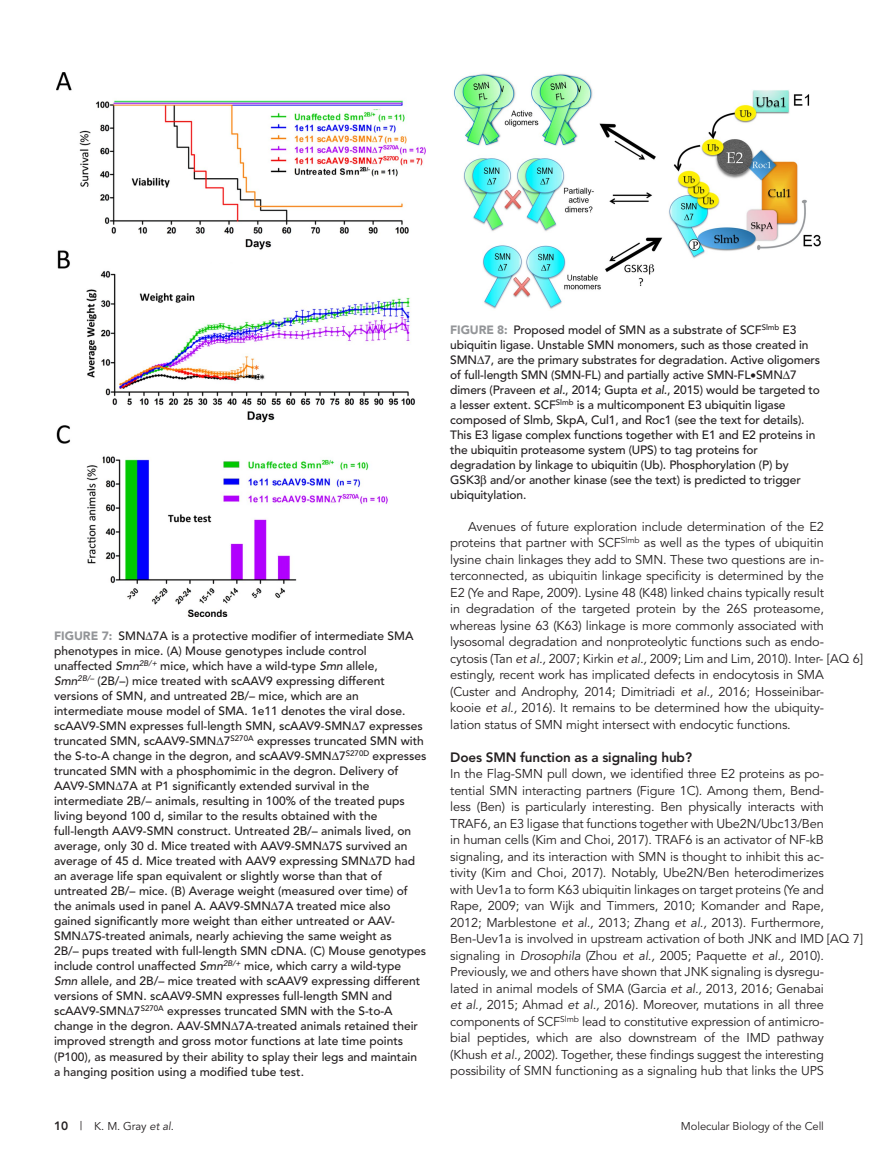
<style>
.page{position:relative;width:878px;height:1175px;background:#fff}
.page>*{position:absolute;margin:0;border:0;box-sizing:border-box;transform-origin:0 0}
.t1{font:800 13.5px "Avenir";letter-spacing:-.01em;color:#231f20}
.ParaFL{font:12.75px/16.5px "Avenir";letter-spacing:-.01em;color:#231f20}
.Para{font:12.75px/16.5px "Avenir";letter-spacing:-.01em;color:#231f20}
.FigCaption{font:500 12px/15px "Avenir";color:#231f20}
.t2{font:11.25px "Avenir";letter-spacing:-.01em;color:#231f20}
.s1{font-weight:900;color:#939598}
.s2{font-style:italic}
.s3{font-weight:800;font-size:12px}
.s4{font-size:12px}
</style>
<div class="page">
<img style="left:56px;top:72px;width:369px;height:544px">
<img style="left:454px;top:73px;width:367px;height:236px">
<p class="FigCaption" style="left:54px;top:629px;width:374px"><span class="s1">FIGURE 7:</span> SMN∆7A is a protective modifier of intermediate SMA phenotypes in mice. (A) Mouse genotypes include control unaffected <span class="s2">Smn</span><sup>2B/+</sup> mice, which have a wild-type <span class="s2">Smn</span> allele,<br><span class="s2">Smn</span><sup>2B/–</sup> (2B/–) mice treated with scAAV9 expressing different versions of SMN, and untreated 2B/– mice, which are an intermediate mouse model of SMA. 1e11 denotes the viral dose. scAAV9-SMN expresses full-length SMN, scAAV9-SMN 7 expresses truncated SMN, scAAV9-SMN 7<sup>S270A</sup> expresses truncated SMN with the S-to-A change in the degron, and scAAV9-SMN 7<sup>S270D</sup> expresses truncated SMN with a phosphomimic in the degron. Delivery of AAV9-SMN 7A at P1 significantly extended survival in the intermediate 2B/– animals, resulting in 100% of the treated pups living beyond 100 d, similar to the results obtained with the full-length AAV9-SMN construct. Untreated 2B/– animals lived, on average, only 30 d. Mice treated with AAV9-SMN 7S survived an average of 45 d. Mice treated with AAV9 expressing SMN 7D had an average life span equivalent or slightly worse than that of untreated 2B/– mice. (B) Average weight (measured over time) of the animals used in panel A. AAV9-SMN 7A treated mice also gained significantly more weight than either untreated or AAV-<br>SMN 7S-treated animals, nearly achieving the same weight as<br>2B/– pups treated with full-length SMN cDNA. (C) Mouse genotypes include control unaffected <span class="s2">Smn</span><sup>2B/+</sup> mice, which carry a wild-type <span class="s2">Smn</span> allele, and 2B/– mice treated with scAAV9 expressing different versions of SMN. scAAV9-SMN expresses full-length SMN and scAAV9-SMN 7<sup>S270A</sup> expresses truncated SMN with the S-to-A change in the degron. AAV-SMN 7A-treated animals retained their improved strength and gross motor functions at late time points (P100), as measured by their ability to splay their legs and maintain<br>a hanging position using a modified tube test.</p>
<p class="FigCaption" style="left:450px;top:322px;width:371px"><span class="s1">FIGURE 8:</span> Proposed model of SMN as a substrate of SCF<sup>Slmb</sup> E3 ubiquitin ligase. Unstable SMN monomers, such as those created in SMN 7, are the primary substrates for degradation. Active oligomers of full-length SMN (SMN-FL) and partially active SMN-FL•SMN∆7 dimers (Praveen <span class="s2">et al.</span>, 2014; Gupta <span class="s2">et al.</span>, 2015) would be targeted to a lesser extent. SCF<sup>Slmb</sup> is a multicomponent E3 ubiquitin ligase composed of Slmb, SkpA, Cul1, and Roc1 (see the text for details).<br>This E3 ligase complex functions together with E1 and E2 proteins in the ubiquitin proteasome system (UPS) to tag proteins for degradation by linkage to ubiquitin (Ub). Phosphorylation (P) by GSK3 and/or another kinase (see the text) is predicted to trigger ubiquitylation.</p>
<p class="Para" style="left:450px;top:518px;width:414px;text-indent:18px">Avenues of future exploration include determination of the E2 proteins that partner with SCF<sup>Slmb</sup> as well as the types of ubiquitin<br>lysine chain linkages they add to SMN. These two questions are in&shy;terconnected, as ubiquitin linkage specificity is determined by the<br>E2 (Ye and Rape, 2009). Lysine 48 (K48) linked chains typically result<br>in degradation of the targeted protein by the 26S proteasome, whereas lysine 63 (K63) linkage is more commonly associated with lysosomal degradation and nonproteolytic functions such as endo&shy;cytosis (Tan <span class="s2">et al.,</span> 2007; Kirkin <span class="s2">et al.,</span> 2009; Lim and Lim, 2010). Inter- [AQ 6] estingly, recent work has implicated defects in endocytosis in SMA (Custer and Androphy, 2014; Dimitriadi <span class="s2">et al.,</span> 2016; Hosseinibar-<br>kooie <span class="s2">et al.,</span> 2016). It remains to be determined how the ubiquity-<br>lation status of SMN might intersect with endocytic functions.</p>
<h2 class="t1" style="left:450px;top:749px;width:243px">Does SMN function as a signaling hub?</h2>
<p class="ParaFL" style="left:450px;top:766px;width:414px">In the Flag-SMN pull down, we identified three E2 proteins as po-<br>tential SMN interacting partners (Figure 1C). Among them, Bend-<br>less (Ben) is particularly interesting. Ben physically interacts with TRAF6, an E3 ligase that functions together with Ube2N/Ubc13/Ben<br>in human cells (Kim and Choi, 2017). TRAF6 is an activator of NF-kB signaling, and its interaction with SMN is thought to inhibit this ac-<br>tivity (Kim and Choi, 2017). Notably, Ube2N/Ben heterodimerizes<br>with Uev1a to form K63 ubiquitin linkages on target proteins (Ye and<br>Rape, 2009; van Wijk and Timmers, 2010; Komander and Rape,<br>2012; Marblestone <span class="s2">et al.,</span> 2013; Zhang <span class="s2">et al.,</span> 2013). Furthermore, Ben-Uev1a is involved in upstream activation of both JNK and IMD [AQ 7] signaling in <span class="s2">Drosophila</span> (Zhou <span class="s2">et al.,</span> 2005; Paquette <span class="s2">et al.,</span> 2010).<br>Previously, we and others have shown that JNK signaling is dysregu-<br>lated in animal models of SMA (Garcia <span class="s2">et al.,</span> 2013, 2016; Genabai<br><span class="s2">et al.,</span> 2015; Ahmad <span class="s2">et al.,</span> 2016). Moreover, mutations in all three components of SCF<sup>Slmb</sup> lead to constitutive expression of antimicro-<br>bial peptides, which are also downstream of the IMD pathway (Khush <span class="s2">et al.,</span> 2002). Together, these findings suggest the interesting possibility of SMN functioning as a signaling hub that links the UPS</p>
<p class="t2" style="left:54px;top:1119px;width:121px"><span class="s3">10</span> <span class="s4">|</span> K. M. Gray <span class="s2">et al</span>.</p>
<p class="t2" style="left:681px;top:1119px;width:144px">Molecular Biology of the Cell</p>
</div>
